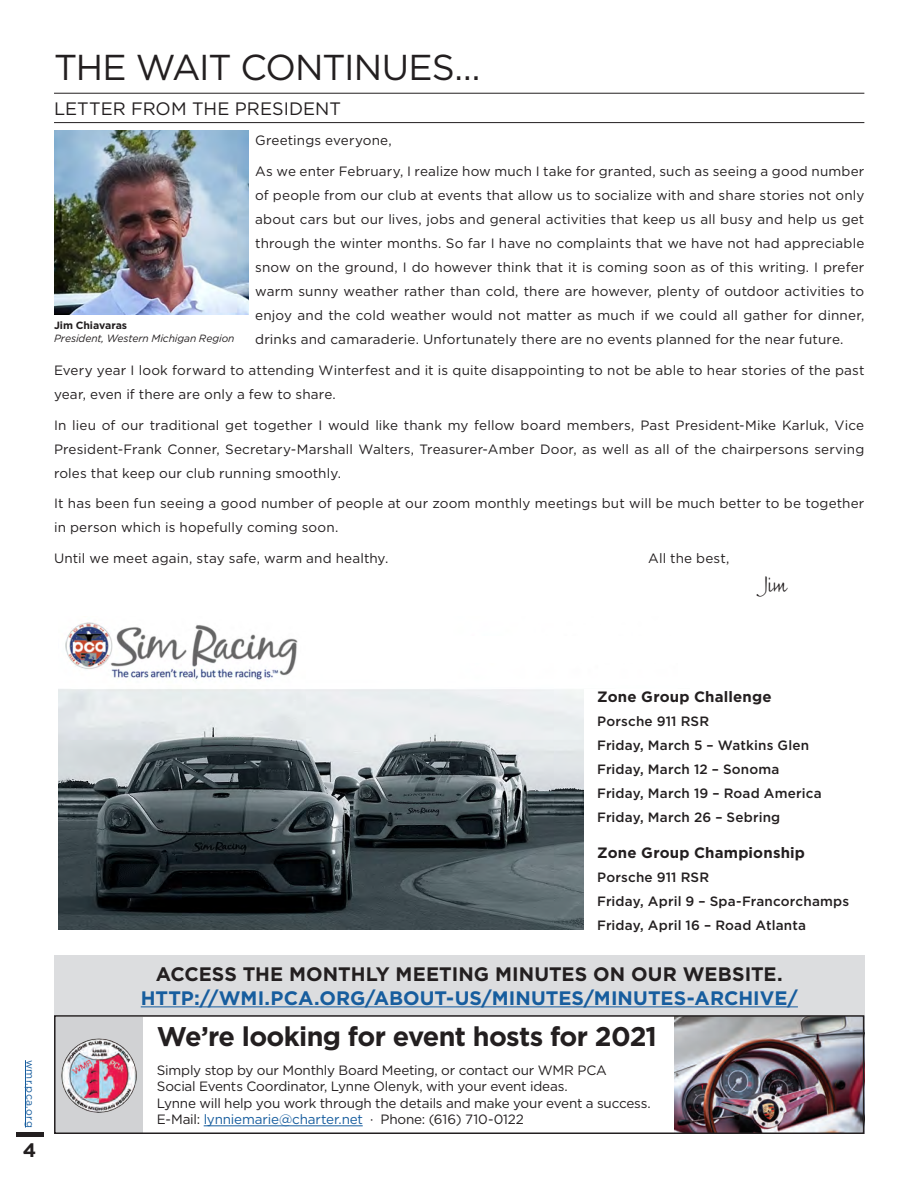
<style>
.page{position:relative;width:913px;height:1188px;background:#fff}
.page>*{position:absolute;margin:0;border:0;box-sizing:border-box;transform-origin:0 0}
.Interior_Headline{font:36px "Gotham";letter-spacing:-.035em;color:#231f20}
.Interior_Headline-2{font:700 27px "Gotham";letter-spacing:-.025em;color:#231f20}
.t1{font:21px "Scriptorama Hostess JF";color:#231f20}
.Frontpage_Teaser_Hea{font:700 19.5px "Gotham";color:#175d9e}
.Frontpage_Teaser_Hea-2{font:700 19.5px "Gotham";letter-spacing:.005em;color:#231f20}
.Frontpage_Month{font:700 19.5px "Gotham";color:#231f20}
.Interior_Sub_Head{font:18px "Gotham";color:#231f20}
.t2{font:700 15px "Gotham";letter-spacing:.015em;color:#231f20}
.Interior_Headline-3{font:13.5px/24px "Gotham";letter-spacing:.005em;color:#231f20;text-align:justify}
.Interior_Headline-4{font:13.5px/16.5px "Gotham";letter-spacing:-.015em;color:#231f20}
.t3{font:500 13.5px "Gotham";letter-spacing:.01em;color:#231f20}
.Disclaimer{font:italic 10.5px/13.5px "Gotham";letter-spacing:-.005em;color:#231f20}
.Pagination{font:10.5px "Gotham";letter-spacing:.025em;color:#175d9e}
.s1{font-weight:700;font-style:normal}
.s2{color:#175d9e}
</style>
<div class="page">
<img style="left:59px;top:622px;width:525px;height:308px">
<img style="left:675px;top:1018px;width:186px;height:113px">
<div style="left:56px;top:1017px;width:87px;height:115px;background:#d1d2d4"></div>
<hr style="left:54px;top:93px;width:810px;height:1px;background:#231f20">
<hr style="left:54px;top:122px;width:810px;height:1px;background:#231f20">
<div style="left:449px;top:636px;width:281px;height:27px;background:#fff"></div>
<hr style="left:25px;top:1060px;width:1px;height:67px;background:#175d9e">
<hr style="left:16px;top:1133px;width:27px;height:4px;background:#231f20">
<img style="left:54px;top:130px;width:194px;height:185px">
<div style="left:54px;top:955px;width:810px;height:61px;background:#dcdddf"></div>
<hr style="left:141px;top:1006px;width:657px;height:1px;background:#175d9e">
<img style="left:62px;top:1038px;width:74px;height:75px">
<hr style="left:204px;top:1125px;width:159px;height:1px;background:#175d9e">
<div style="left:54px;top:1015px;width:810px;height:119px;border:2px solid #231f20"></div>
<p class="Interior_Headline" style="left:54px;top:44px;width:428px">THE WAIT CONTINUES…</p>
<p class="Interior_Sub_Head" style="left:54px;top:97px;width:288px">LETTER FROM THE PRESIDENT</p>
<p class="Interior_Headline-3" style="left:255px;top:128px;width:138px">Greetings everyone,</p>
<p class="Interior_Headline-3" style="left:255px;top:159px;width:610px">As we enter February, I realize how much I take for granted, such as seeing a good number of people from our club at events that allow us to socialize with and share stories not only about cars but our lives, jobs and general activities that keep us all busy and help us get through the winter months. So far I have no complaints that we have not had appreciable snow on the ground, I do however think that it is coming soon as of this writing. I prefer warm sunny weather rather than cold, there are however, plenty of outdoor activities to enjoy and the cold weather would not matter as much if we could all gather for dinner, drinks and camaraderie. Unfortunately there are no events planned for the near future.</p>
<p class="Interior_Headline-3" style="left:54px;top:358px;width:812px">Every year I look forward to attending Winterfest and it is quite disappointing to not be able to hear stories of the past year, even if there are only a few to share.</p>
<p class="Interior_Headline-3" style="left:54px;top:413px;width:811px">In lieu of our traditional get together I would like thank my fellow board members, Past President-Mike Karluk, Vice President-Frank Conner, Secretary-Marshall Walters, Treasurer-Amber Door, as well as all of the chairpersons serving roles that keep our club running smoothly.</p>
<p class="Interior_Headline-3" style="left:54px;top:491px;width:812px">It has been fun seeing a good number of people at our zoom monthly meetings but will be much better to be together in person which is hopefully coming soon.</p>
<p class="Interior_Headline-3" style="left:54px;top:546px;width:336px">Until we meet again, stay safe, warm and healthy.</p>
<p class="Interior_Headline-3" style="left:648px;top:546px;width:83px">All the best,</p>
<p class="t1" style="left:756px;top:573px;width:32px">Jim</p>
<p class="Disclaimer" style="left:54px;top:318px;width:182px"><span class="s1">Jim Chiavaras<br></span>President, Western Michigan Region</p>
<p class="Pagination" style="left:37px;top:1060px;width:69px;rotate:90deg">wmr.pca.org</p>
<p class="Frontpage_Month" style="left:23px;top:1137px;width:15px">4</p>
<p class="t2" style="left:597px;top:686px;width:176px">Zone Group Challenge</p>
<p class="t3" style="left:597px;top:712px;width:113px">Porsche 911 RSR</p>
<p class="t3" style="left:597px;top:736px;width:213px">Friday, March 5 – Watkins Glen</p>
<p class="t3" style="left:597px;top:760px;width:184px">Friday, March 12 – Sonoma</p>
<p class="t3" style="left:597px;top:784px;width:226px">Friday, March 19 – Road America</p>
<p class="t3" style="left:597px;top:808px;width:184px">Friday, March 26 – Sebring</p>
<p class="t2" style="left:597px;top:842px;width:209px">Zone Group Championship</p>
<p class="t3" style="left:597px;top:868px;width:113px">Porsche 911 RSR</p>
<p class="t3" style="left:597px;top:892px;width:253px">Friday, April 9 – Spa-Francorchamps</p>
<p class="t3" style="left:597px;top:916px;width:210px">Friday, April 16 – Road Atlanta</p>
<p class="Frontpage_Teaser_Hea-2" style="left:156px;top:961px;width:628px">ACCESS THE MONTHLY MEETING MINUTES ON OUR WEBSITE.</p>
<p class="Frontpage_Teaser_Hea" style="left:141px;top:985px;width:658px">HTTP://WMI.PCA.ORG/ABOUT-US/MINUTES/MINUTES-ARCHIVE/</p>
<p class="Interior_Headline-2" style="left:157px;top:1019px;width:502px">We’re looking for event hosts for 2021</p>
<p class="Interior_Headline-4" style="left:157px;top:1062px;width:495px">Simply stop by our Monthly Board Meeting, or contact our WMR PCA<br>Social Events Coordinator, Lynne Olenyk, with your event ideas.<br>Lynne will help you work through the details and make your event a success.<br>E-Mail: <span class="s2">lynniemarie@charter.net</span> · Phone: (616) 710-0122</p>
</div>
